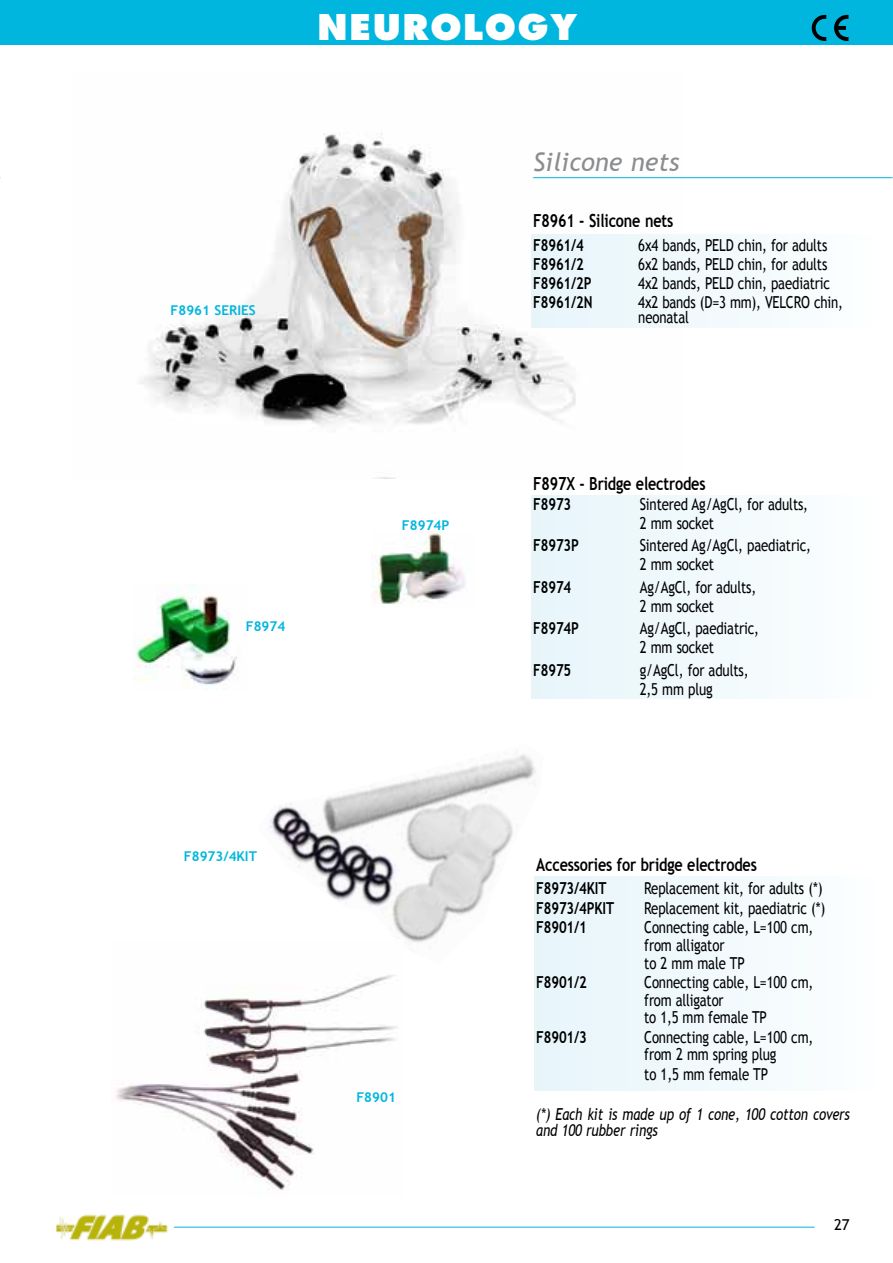
<style>
.page{position:relative;width:893px;height:1263px;background:#fff}
.page>*{position:absolute;margin:0;border:0;box-sizing:border-box;transform-origin:0 0}
.t1{font:800 34.5px "Futura Std";color:#fff}
.t2{font:italic 25.5px "Trebuchet MS";color:#8b8e90}
.t3{font:700 18px "Trebuchet MS";letter-spacing:-.01em;color:#000;scale:.8 1}
.t4{font:16.5px/19.2px "Trebuchet MS";letter-spacing:-.01em;color:#000;scale:.8 1}
.t5{font:700 16.5px "Trebuchet MS";letter-spacing:-.01em;color:#000;scale:.8 1}
.t6{font:italic 16.5px/16.5px "Trebuchet MS";letter-spacing:-.01em;color:#000;scale:.8 1}
.t7{font:15px "Trebuchet MS";color:#000}
.t8{font:700 13.5px "Trebuchet MS";color:#00b6de}
</style>
<div class="page">
<div style="left:0;top:0;width:893px;height:45px;background:#00b6de"></div>
<hr style="left:170px;top:1227px;width:645px;height:1px;background:#00b6de">
<img style="left:56px;top:1214px;width:118px;height:27px">
<img style="left:140px;top:132px;width:542px;height:346px">
<div style="left:532px;top:235px;width:345px;height:92px;background:#f1f9fc"></div>
<hr style="left:533px;top:177px;width:360px;height:1px;background:#00b6de">
<div style="left:532px;top:496px;width:345px;height:202px;background:#f1f9fc"></div>
<div style="left:535px;top:877px;width:345px;height:213px;background:#f1f9fc"></div>
<img style="left:134px;top:585px;width:103px;height:104px">
<img style="left:374px;top:532px;width:91px;height:72px">
<img style="left:269px;top:754px;width:274px;height:210px">
<img style="left:116px;top:939px;width:288px;height:252px">
<svg style="left:811px;top:15px;width:37px;height:26px"></svg>
<p class="t8" style="left:171px;top:301px;width:52px">f8961 series</p>
<h1 class="t1" style="left:318px;top:5px;width:85px">NEURO</h1>
<h1 class="t1" style="left:463px;top:5px;width:54px">LOGY</h1>
<h2 class="t2" style="left:533px;top:147px;width:148px">Silicone nets</h2>
<p class="t3" style="left:533px;top:209px;width:177px">F8961 - Silicone nets</p>
<p class="t5" style="left:533px;top:234px;width:65px">F8961/4</p>
<p class="t4" style="left:638px;top:235px;width:238px">6x4 bands, PELD chin, for adults</p>
<p class="t5" style="left:533px;top:254px;width:65px">F8961/2</p>
<p class="t4" style="left:638px;top:255px;width:238px">6x2 bands, PELD chin, for adults</p>
<p class="t5" style="left:533px;top:273px;width:74px">F8961/2P</p>
<p class="t4" style="left:638px;top:274px;width:241px">4x2 bands, PELD chin, paediatric</p>
<p class="t5" style="left:533px;top:292px;width:76px">F8961/2N</p>
<p class="t4" style="left:638px;top:295px;width:257px;line-height:15px">4x2 bands (D=3 mm), VELCRO chin, neonatal</p>
<p class="t8" style="left:246px;top:618px;width:41px">f8974</p>
<p class="t8" style="left:184px;top:848px;width:75px">F8973/4KIT</p>
<p class="t8" style="left:402px;top:516px;width:49px">f8974P</p>
<p class="t8" style="left:356px;top:1088px;width:41px">F8901</p>
<p class="t3" style="left:533px;top:473px;width:217px">F897X - Bridge electrodes</p>
<p class="t5" style="left:533px;top:493px;width:49px">F8973</p>
<p class="t4" style="left:640px;top:494px;width:212px">Sintered Ag/AgCl, for adults,<br>2 mm socket</p>
<p class="t5" style="left:533px;top:535px;width:59px">F8973P</p>
<p class="t4" style="left:640px;top:536px;width:215px">Sintered Ag/AgCl, paediatric,<br>2 mm socket</p>
<p class="t5" style="left:533px;top:576px;width:49px">F8974</p>
<p class="t4" style="left:640px;top:577px;width:147px">Ag/AgCl, for adults,<br>2 mm socket</p>
<p class="t5" style="left:533px;top:618px;width:59px">F8974P</p>
<p class="t4" style="left:640px;top:619px;width:151px">Ag/AgCl, paediatric,<br>2 mm socket</p>
<p class="t5" style="left:533px;top:659px;width:49px">F8975</p>
<p class="t4" style="left:640px;top:660px;width:138px">g/AgCl, for adults,<br>2,5 mm plug</p>
<p class="t3" style="left:536px;top:853px;width:277px">Accessories for bridge electrodes</p>
<p class="t5" style="left:536px;top:878px;width:89px">F8973/4KIT</p>
<p class="t4" style="left:644px;top:879px;width:225px">Replacement kit, for adults (*)</p>
<p class="t5" style="left:536px;top:897px;width:99px">F8973/4PKIT</p>
<p class="t4" style="left:644px;top:898px;width:228px">Replacement kit, paediatric (*)</p>
<p class="t5" style="left:536px;top:917px;width:65px">F8901/1</p>
<p class="t4" style="left:644px;top:918px;width:213px;line-height:17.7px">Connecting cable, L=100 cm, from alligator<br>to 2 mm male TP</p>
<p class="t5" style="left:536px;top:971px;width:65px">F8901/2</p>
<p class="t4" style="left:644px;top:973px;width:213px;line-height:17.7px">Connecting cable, L=100 cm, from alligator<br>to 1,5 mm female TP</p>
<p class="t5" style="left:536px;top:1026px;width:65px">F8901/3</p>
<p class="t4" style="left:644px;top:1028px;width:213px;line-height:17.7px">Connecting cable, L=100 cm, from 2 mm spring plug</p>
<p class="t4" style="left:644px;top:1064px;width:156px">to 1,5 mm female TP</p>
<p class="t6" style="left:536px;top:1106px;width:394px">(*) Each kit is made up of 1 cone, 100 cotton covers and 100 rubber rings</p>
<p class="t7" style="left:834px;top:1215px;width:17px">27</p>
</div>
